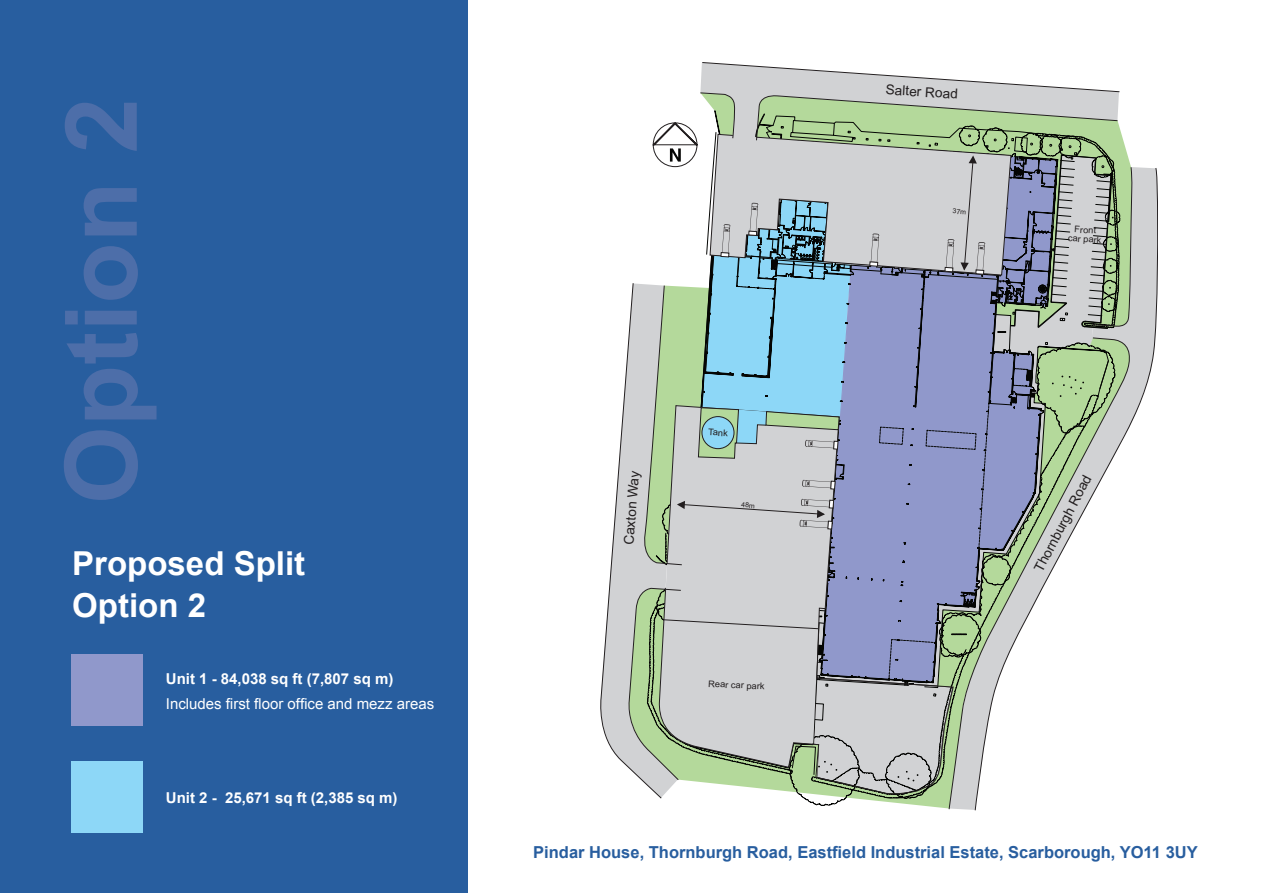
<style>
.page{position:relative;width:1263px;height:893px;background:#fff}
.page>*{position:absolute;margin:0;border:0;box-sizing:border-box;transform-origin:0 0}
.t1{font:700 100.2px "Arial";color:#4d6ea9}
.t2{font:700 33px "Arial";color:#fff}
.t3{font:700 16.5px "Arial";color:#285e9f}
.t4{font:700 15px "Arial";color:#fff}
.t5{font:15px "Arial";color:#fff}
.t6{font:13.65px "Arial";color:#231f20}
.t7{font:9.15px/9.1px "Arial";color:#231f20;text-align:center}
</style>
<div class="page">
<div style="left:0;top:0;width:468px;height:893px;background:#285e9f"></div>
<div style="left:71px;top:761px;width:72px;height:72px;background:#8dd7f7"></div>
<div style="left:71px;top:654px;width:72px;height:72px;background:#9098cb"></div>
<svg style="left:702px;top:62px;width:456px;height:748px"></svg>
<svg style="left:600px;top:63px;width:520px;height:743px"></svg>
<p class="t1" style="left:36px;top:504px;width:408px;rotate:-90deg">Option 2</p>
<p class="t2" style="left:72px;top:542px;width:234px">Proposed Split</p>
<p class="t2" style="left:72px;top:584px;width:135px">Option 2</p>
<p class="t4" style="left:166px;top:668px;width:229px">Unit 1 - 84,038 sq ft (7,807 sq m)</p>
<p class="t5" style="left:166px;top:693px;width:270px">Includes first floor office and mezz areas</p>
<p class="t4" style="left:166px;top:788px;width:233px">Unit 2 - 25,671 sq ft (2,385 sq m)</p>
<p class="t7" style="left:708px;top:427px;width:21px;rotate:3deg">Tank</p>
<p class="t6" style="left:886px;top:80px;width:74px;rotate:4deg">Salter Road</p>
<p class="t7" style="left:1069px;top:224px;width:35px;rotate:4deg">Front car park</p>
<p class="t6" style="left:620px;top:544px;width:76px;rotate:-85deg">Caxton Way</p>
<p class="t6" style="left:1030px;top:566px;width:109px;rotate:-62deg">Thornburgh Road</p>
<p class="t7" style="left:708px;top:679px;width:58px;rotate:3deg">Rear car park</p>
<p class="t3" style="left:533px;top:841px;width:666px">Pindar House, Thornburgh Road, Eastfield Industrial Estate, Scarborough, YO11 3UY</p>
</div>
